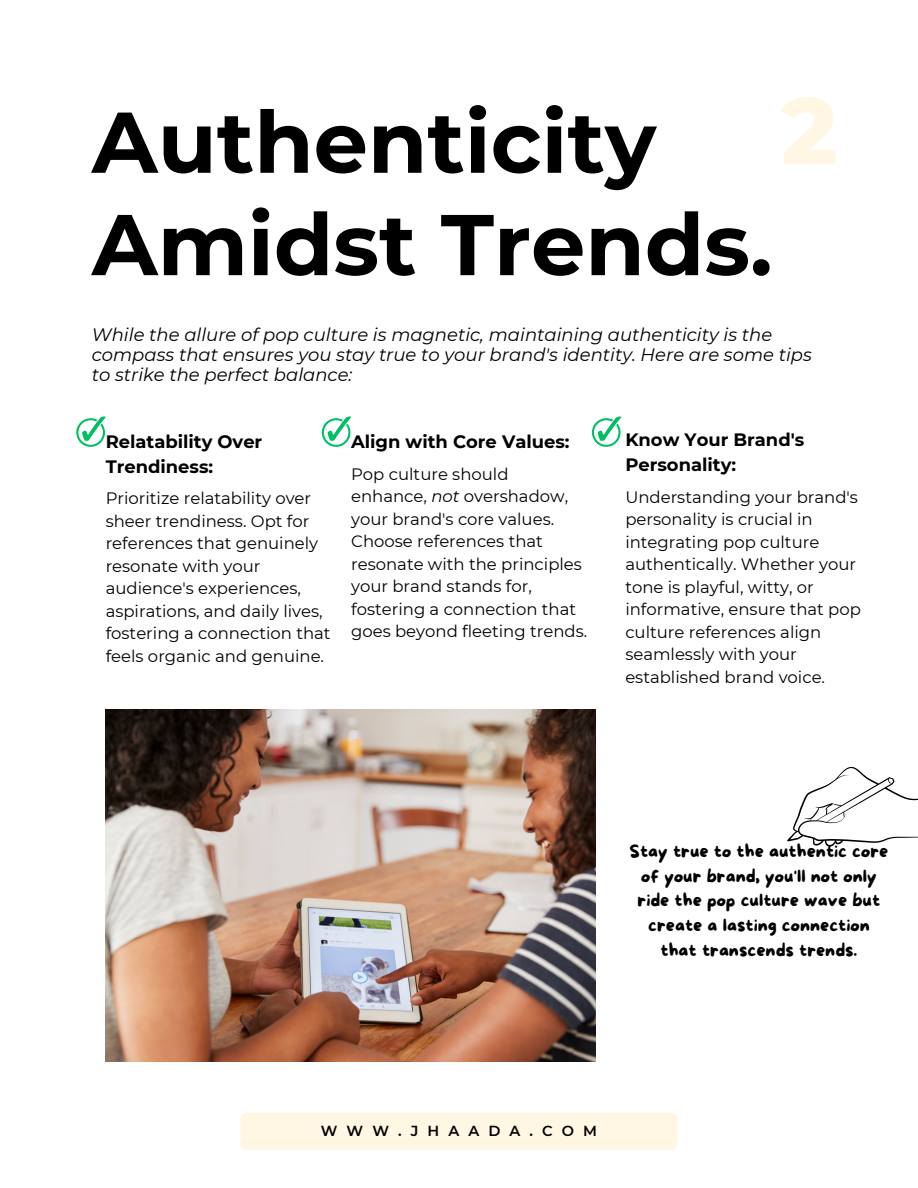
<style>
.page{position:relative;width:918px;height:1188px;background:#fff}
.page>*{position:absolute;margin:0;border:0;box-sizing:border-box;transform-origin:0 0}
.t1{font:800 94.05px "Montserrat";color:#fff6e3}
.t2{font:700 86.1px/102.3px "Montserrat";color:#000}
.t3{font:italic 18px/20.2px "Montserrat";color:#000}
.t4{font:17.85px/24.8px "More Sugar";color:#000;text-align:center}
.t5{font:700 17.85px/24.8px "Montserrat";color:#000}
.t6{font:16.5px/22.5px "Montserrat";color:#000}
.t7{font:600 14.55px "Montserrat";letter-spacing:.625em;color:#000}
.s1{font-style:italic}
</style>
<div class="page">
<div style="left:240px;top:1113px;width:438px;height:37px;background:#fff6e3;border-radius:7px"></div>
<img style="left:106px;top:709px;width:489px;height:352px">
<svg style="left:592px;top:417px;width:29px;height:30px"></svg>
<svg style="left:322px;top:417px;width:29px;height:30px"></svg>
<svg style="left:76px;top:417px;width:30px;height:30px"></svg>
<svg style="left:787px;top:766px;width:131px;height:81px"></svg>
<p class="t2" style="left:92px;top:91px;width:682px">Authenticity<br>Amidst Trends.</p>
<p class="t1" style="left:781px;top:73px;width:58px">2</p>
<p class="t3" style="left:92px;top:324px;width:722px">While the allure of pop culture is magnetic, maintaining authenticity is the compass that ensures you stay true to your brand's identity. Here are some tips to strike the perfect balance:</p>
<p class="t5" style="left:106px;top:429px;width:158px">Relatability Over<br>Trendiness:</p>
<p class="t6" style="left:106px;top:487px;width:226px">Prioritize relatability over sheer trendiness. Opt for references that genuinely resonate with your audience's experiences, aspirations, and daily lives, fostering a connection that feels organic and genuine.</p>
<p class="t5" style="left:351px;top:429px;width:220px">Align with Core Values:</p>
<p class="t6" style="left:351px;top:462px;width:238px">Pop culture should enhance, <span class="s1">not</span> overshadow, your brand's core values.<br>Choose references that resonate with the principles your brand stands for, fostering a connection that goes beyond fleeting trends.</p>
<p class="t5" style="left:625px;top:427px;width:181px">Know Your Brand's<br>Personality:</p>
<p class="t6" style="left:625px;top:486px;width:237px">Understanding your brand's personality is crucial in integrating pop culture authentically. Whether your tone is playful, witty, or informative, ensure that pop culture references align seamlessly with your established brand voice.</p>
<p class="t4" style="left:630px;top:840px;width:260px">Stay true to the authentic core of your brand, you'll not only ride the pop culture wave but create a lasting connection that transcends trends.</p>
<p class="t7" style="left:321px;top:1122px;width:278px">WWW.JHAADA.COM</p>
</div>
